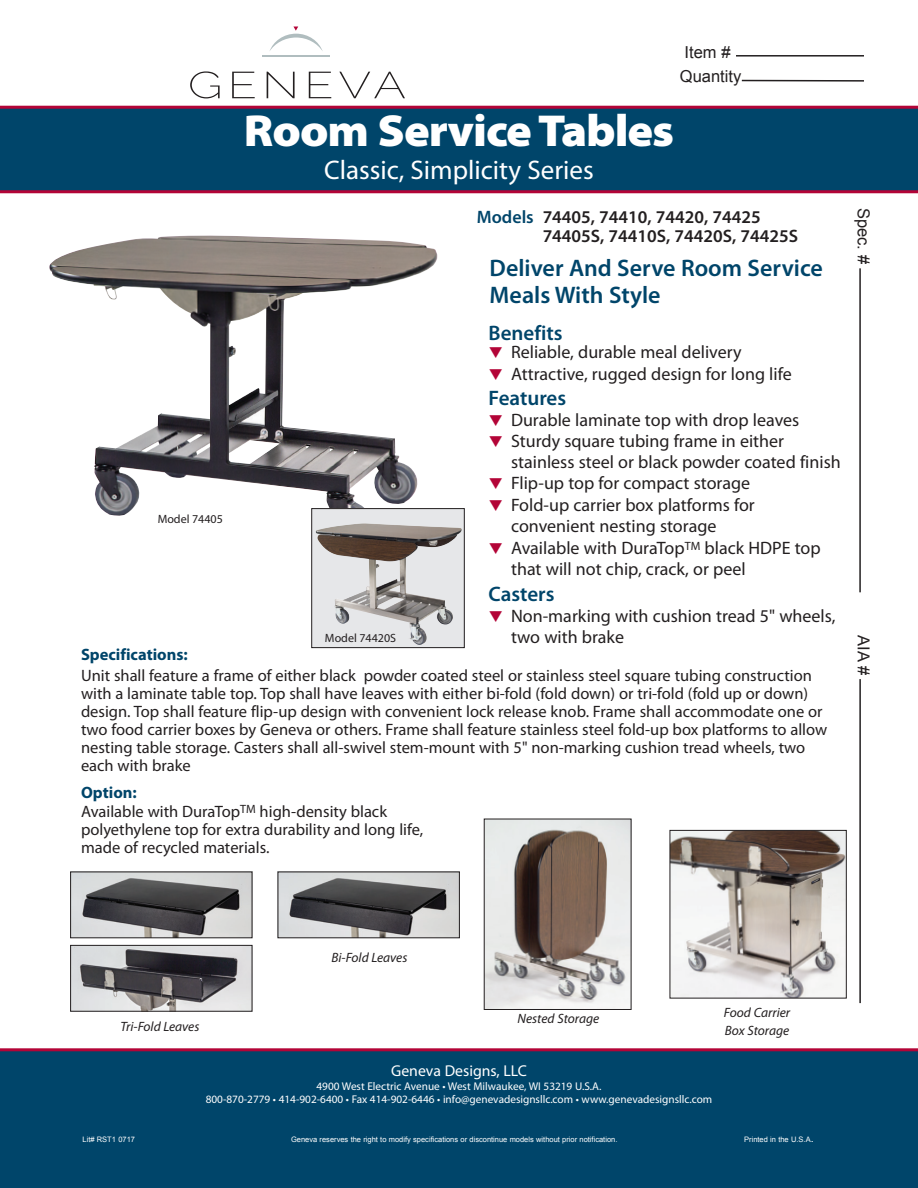
<style>
.page{position:relative;width:918px;height:1188px;background:#fff}
.page>*{position:absolute;margin:0;border:0;box-sizing:border-box;transform-origin:0 0}
.t1{font:900 semi-expanded 45px "Myriad Pro";letter-spacing:-.025em;color:#fff}
.t2{font:27px "Myriad Pro";color:#fff}
.t3{font:600 24px/27px "Myriad Pro";color:#00456a}
.t4{font:600 21px "Myriad Pro";color:#00456a}
.t5{font:18px/21.6px "Myriad Pro";color:#231f20}
.t6{font:600 18px "Myriad Pro";color:#231f20}
.t7{font:600 18px "Myriad Pro";color:#00456a}
.t8{font:16.5px/18px "Myriad Pro";color:#231f20}
.t9{font:16.5px "Arial";color:#231f20}
.t10{font:700 16.5px "Myriad Pro";color:#00456a}
.t11{font:15.75px "Myriad Pro";color:#fff}
.t12{font:italic 13.5px/18px "Myriad Pro";color:#231f20}
.t13{font:12px "Myriad Pro";color:#231f20}
.t14{font:11.25px "Myriad Pro";color:#fff}
.t15{font:7.5px "Arial";color:#fff}
.s1{color:#b30437}
.s2{font-size:10.5px}
</style>
<div class="page">
<hr style="left:859px;top:679px;width:2px;height:324px;background:#231f20">
<hr style="left:736px;top:55px;width:128px;height:2px;background:#231f20">
<img style="left:49px;top:236px;width:388px;height:280px">
<hr style="left:742px;top:80px;width:122px;height:2px;background:#231f20">
<hr style="left:859px;top:268px;width:2px;height:324px;background:#231f20">
<div style="left:312px;top:509px;width:152px;height:139px;background:#e6e7e9"></div>
<img style="left:316px;top:523px;width:146px;height:122px">
<div style="left:311px;top:508px;width:154px;height:140px;border:1px solid #231f20"></div>
<img style="left:72px;top:874px;width:178px;height:62px">
<div style="left:70px;top:872px;width:182px;height:66px;border:1px solid #231f20"></div>
<img style="left:280px;top:874px;width:178px;height:62px">
<div style="left:278px;top:872px;width:182px;height:66px;border:1px solid #231f20"></div>
<img style="left:72px;top:947px;width:178px;height:63px">
<div style="left:70px;top:945px;width:182px;height:67px;border:1px solid #231f20"></div>
<img style="left:486px;top:821px;width:143px;height:187px">
<div style="left:484px;top:819px;width:147px;height:191px;border:1px solid #231f20"></div>
<img style="left:672px;top:832px;width:173px;height:164px">
<div style="left:670px;top:830px;width:177px;height:168px;border:1px solid #231f20"></div>
<div style="left:0;top:1048px;width:918px;height:140px;background:#00456a"></div>
<div style="left:0;top:106px;width:918px;height:87px;background:#00456a"></div>
<hr style="left:263px;top:55px;width:67px;height:1px;background:#b0bdbf">
<svg style="left:190px;top:71px;width:30px;height:27px"></svg>
<svg style="left:232px;top:72px;width:23px;height:26px"></svg>
<svg style="left:267px;top:72px;width:28px;height:26px"></svg>
<svg style="left:309px;top:72px;width:22px;height:26px"></svg>
<svg style="left:339px;top:72px;width:66px;height:26px"></svg>
<svg style="left:269px;top:27px;width:54px;height:24px"></svg>
<p class="t9" style="left:685px;top:41px;width:48px">Item #</p>
<p class="t9" style="left:680px;top:65px;width:63px">Quantity</p>
<p class="t13" style="left:158px;top:513px;width:67px">Model 74405</p>
<p class="t1" style="left:244px;top:105px;width:432px">Room Service Tables</p>
<p class="t2" style="left:324px;top:155px;width:271px">Classic, Simplicity Series</p>
<p class="t6" style="left:543px;top:207px;width:220px">74405, 74410, 74420, 74425</p>
<p class="t6" style="left:543px;top:226px;width:257px">74405S, 74410S, 74420S, 74425S</p>
<p class="t7" style="left:477px;top:207px;width:59px">Models</p>
<p class="t13" style="left:325px;top:632px;width:73px">Model 74420S</p>
<p class="t3" style="left:490px;top:255px;width:335px">Deliver And Serve Room Service<br>Meals With Style</p>
<p class="t4" style="left:489px;top:322px;width:76px">Benefits</p>
<p class="t5" style="left:489px;top:342px;width:254px"><span class="s1">❑</span> Reliable, durable meal delivery</p>
<p class="t5" style="left:489px;top:363px;width:305px"><span class="s1">❑</span> Attractive, rugged design for long life</p>
<p class="t4" style="left:489px;top:386px;width:79px">Features</p>
<p class="t5" style="left:489px;top:409px;width:312px"><span class="s1">❑</span> Durable laminate top with drop leaves</p>
<p class="t5" style="left:489px;top:430px;width:297px"><span class="s1">❑</span> Sturdy square tubing frame in either</p>
<p class="t5" style="left:511px;top:451px;width:331px">stainless steel or black powder coated finish</p>
<p class="t5" style="left:489px;top:472px;width:263px"><span class="s1">❑</span> Flip-up top for compact storage</p>
<p class="t5" style="left:489px;top:494px;width:268px"><span class="s1">❑</span> Fold-up carrier box platforms for</p>
<p class="t5" style="left:511px;top:516px;width:207px">convenient nesting storage</p>
<p class="t5" style="left:511px;top:537px;width:311px;text-indent:-22px"><span class="s1">❑</span> Available with DuraTop<sup>TM</sup> black HDPE top that will not chip, crack, or peel</p>
<p class="t4" style="left:489px;top:582px;width:67px">Casters</p>
<p class="t5" style="left:511px;top:605px;width:326px;text-indent:-22px"><span class="s1">❑</span> Non-marking with cushion tread 5" wheels, two with brake</p>
<p class="t10" style="left:81px;top:646px;width:108px">Specifications:</p>
<p class="t8" style="left:81px;top:667px;width:748px">Unit shall feature a frame of either black powder coated steel or stainless steel square tubing construction with a laminate table top. Top shall have leaves with either bi-fold (fold down) or tri-fold (fold up or down) design. Top shall feature flip-up design with convenient lock release knob. Frame shall accommodate one or two food carrier boxes by Geneva or others. Frame shall feature stainless steel fold-up box platforms to allow nesting table storage. Casters shall all-swivel stem-mount with 5" non-marking cushion tread wheels, two each with brake</p>
<p class="t10" style="left:81px;top:784px;width:57px">Option:</p>
<p class="t8" style="left:81px;top:803px;width:308px">Available with DuraTop<sup>TM</sup> high-density black</p>
<p class="t8" style="left:81px;top:821px;width:344px">polyethylene top for extra durability and long life, made of recycled materials.</p>
<p class="t9" style="left:875px;top:208px;width:58px;rotate:90deg">Spec. #</p>
<p class="t9" style="left:875px;top:635px;width:41px;rotate:90deg">AIA #</p>
<p class="t12" style="left:120px;top:1018px;width:81px">Tri-Fold Leaves</p>
<p class="t12" style="left:331px;top:949px;width:78px">Bi-Fold Leaves</p>
<p class="t12" style="left:518px;top:1010px;width:83px">Nested Storage</p>
<p class="t12" style="left:724px;top:1003px;width:68px">Food Carrier<br>Box Storage</p>
<p class="t11" style="left:391px;top:1063px;width:137px">Geneva Designs, LLC</p>
<p class="t14" style="left:317px;top:1080px;width:286px">4900 West Electric Avenue • West Milwaukee, WI 53219 U.S.A.</p>
<p class="t14" style="left:206px;top:1094px;width:508px">800-870-2779 • 414-902-6400 • Fax 414-902-6446 • info@genevadesignsllc.com • www.genevadesignsllc.com</p>
<p class="t15" style="left:82px;top:1135px;width:54px">Lit# RST1 0717</p>
<p class="t15" style="left:291px;top:1135px;width:328px">Geneva reserves the right to modify specifications or discontinue models without prior notification.</p>
<p class="t15" style="left:744px;top:1135px;width:71px">Printed in the U.S.A<span class="s2">.</span></p>
</div>
